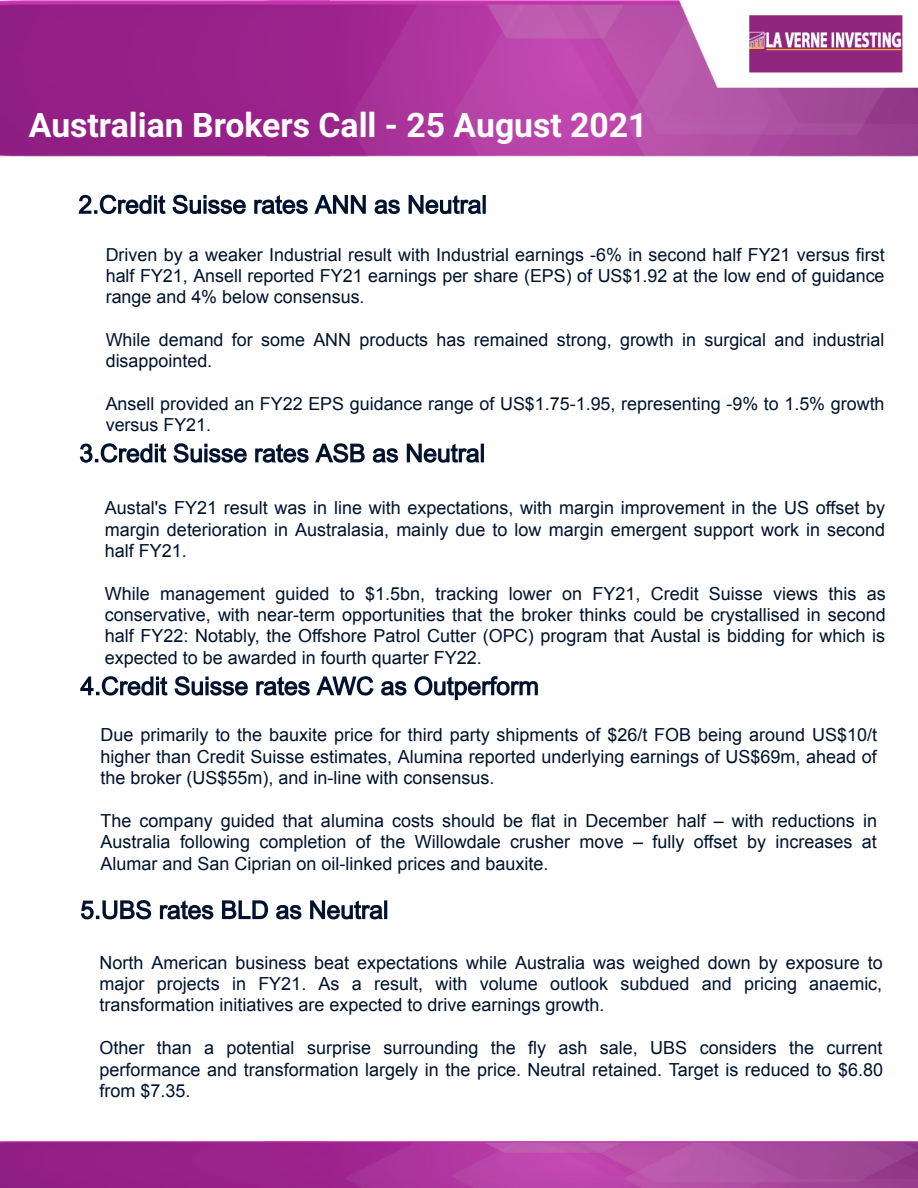
<style>
.page{position:relative;width:918px;height:1188px;background:#fff}
.page>*{position:absolute;margin:0;border:0;box-sizing:border-box;transform-origin:0 0}
.t1{font:700 33.75px "Roboto";color:#fff}
.t2{font:18px/21.3px "Arial";color:#00122d;text-align:justify}
.t3{font:17.85px/21.3px "Arial";color:#00122d}
</style>
<div class="page">
<img style="left:1px;top:1px;width:917px;height:155px">
<img style="left:0;top:1141px;width:918px;height:47px">
<svg style="left:79px;top:195px;width:407px;height:19px"></svg>
<svg style="left:80px;top:443px;width:404px;height:20px"></svg>
<svg style="left:80px;top:676px;width:458px;height:24px"></svg>
<svg style="left:81px;top:900px;width:306px;height:19px"></svg>
<h1 class="t1" style="left:29px;top:106px;width:620px">Australian Brokers Call - 25 August 2021</h1>
<p class="t3" style="left:106px;top:244px;width:781px;text-align:justify">Driven by a weaker Industrial result with Industrial earnings -6% in second half FY21 versus first half FY21, Ansell reported FY21 earnings per share (EPS) of US$1.92 at the low end of guidance range and 4% below consensus.</p>
<p class="t3" style="left:106px;top:329px;width:780px">While demand for some ANN products has remained strong, growth in surgical and industrial disappointed.</p>
<p class="t3" style="left:106px;top:393px;width:780px">Ansell provided an FY22 EPS guidance range of US$1.75-1.95, representing -9% to 1.5% growth versus FY21.</p>
<p class="t2" style="left:105px;top:497px;width:782px">Austal's FY21 result was in line with expectations, with margin improvement in the US offset by margin deterioration in Australasia, mainly due to low margin emergent support work in second half FY21.</p>
<p class="t2" style="left:105px;top:583px;width:783px">While management guided to $1.5bn, tracking lower on FY21, Credit Suisse views this as conservative, with near-term opportunities that the broker thinks could be crystallised in second half FY22: Notably, the Offshore Patrol Cutter (OPC) program that Austal is bidding for which is expected to be awarded in fourth quarter FY22.</p>
<p class="t2" style="left:101px;top:724px;width:778px">Due primarily to the bauxite price for third party shipments of $26/t FOB being around US$10/t higher than Credit Suisse estimates, Alumina reported underlying earnings of US$69m, ahead of the broker (US$55m), and in-line with consensus.</p>
<p class="t2" style="left:101px;top:810px;width:778px">The company guided that alumina costs should be flat in December half – with reductions in Australia following completion of the Willowdale crusher move – fully offset by increases at Alumar and San Ciprian on oil-linked prices and bauxite.</p>
<p class="t2" style="left:99px;top:952px;width:785px">North American business beat expectations while Australia was weighed down by exposure to major projects in FY21. As a result, with volume outlook subdued and pricing anaemic, transformation initiatives are expected to drive earnings growth.</p>
<p class="t2" style="left:99px;top:1037px;width:785px">Other than a potential surprise surrounding the fly ash sale, UBS considers the current performance and transformation largely in the price. Neutral retained. Target is reduced to $6.80 from $7.35.</p>
</div>
